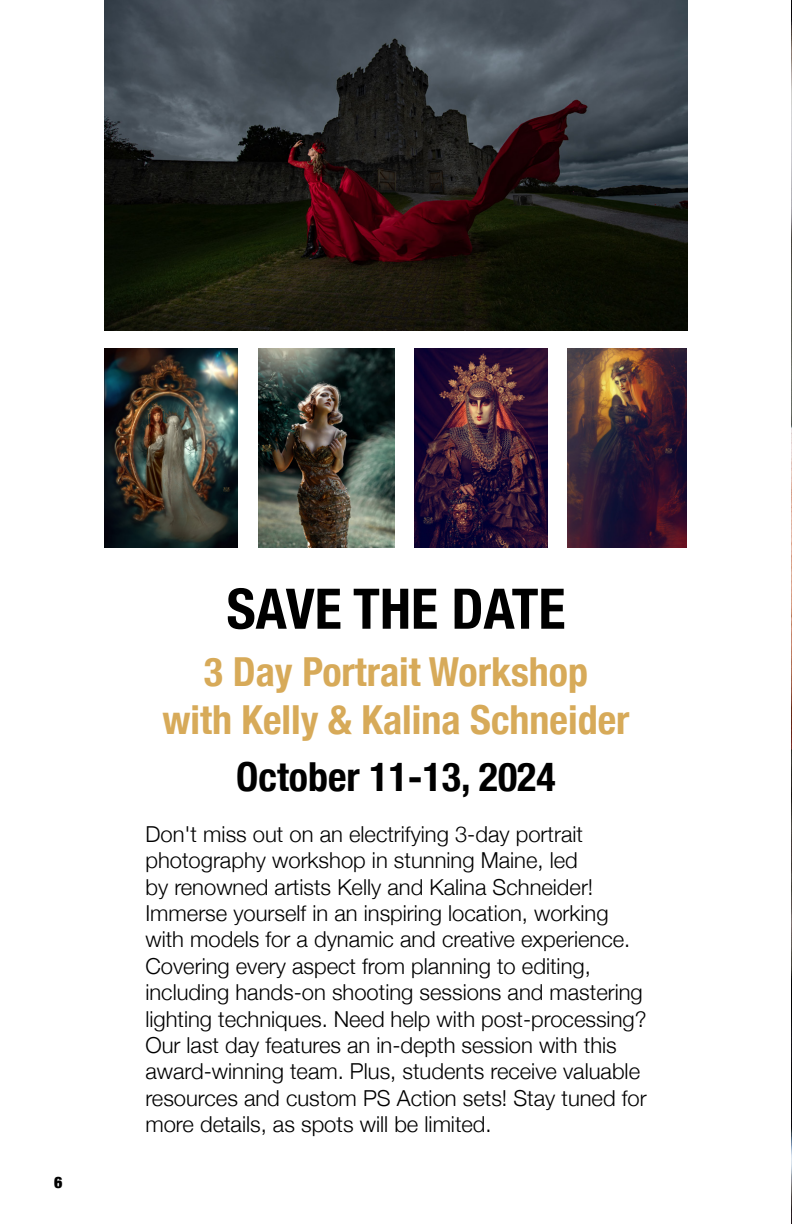
<style>
.page{position:relative;width:792px;height:1224px;background:#fff}
.page>*{position:absolute;margin:0;border:0;box-sizing:border-box;transform-origin:0 0}
.t1{font:700 condensed 56px "Helvetica Neue";color:#000}
.t2{font:700 condensed 40px/48px "Helvetica Neue";color:#d7aa59;text-align:center}
.t3{font:700 condensed 40px "Helvetica Neue";color:#000}
.t4{font:300 22px/26.4px "Helvetica Neue";color:#000}
.t5{font:900 condensed 16px "Helvetica Neue";color:#000}
</style>
<div class="page">
<img style="left:791px;top:0;width:1px;height:1224px">
<img style="left:105px;top:0;width:582px;height:330px">
<img style="left:105px;top:348px;width:133px;height:199px">
<img style="left:259px;top:348px;width:135px;height:199px">
<img style="left:414px;top:348px;width:133px;height:199px">
<img style="left:567px;top:348px;width:120px;height:200px">
<p class="t5" style="left:54px;top:1169px;width:10px">6</p>
<h1 class="t1" style="left:227px;top:562px;width:340px">SAVE THE DATE</h1>
<h2 class="t2" style="left:162px;top:645px;width:469px">3 Day Portrait Workshop<br>with Kelly &amp; Kalina Schneider</h2>
<h2 class="t3" style="left:236px;top:743px;width:321px">October 11-13, 2024</h2>
<p class="t4" style="left:145px;top:819px;width:503px">Don't miss out on an electrifying 3-day portrait photography workshop in stunning Maine, led<br>by renowned artists Kelly and Kalina Schneider!<br>Immerse yourself in an inspiring location, working with models for a dynamic and creative experience.<br>Covering every aspect from planning to editing, including hands-on shooting sessions and mastering lighting techniques. Need help with post-processing?<br>Our last day features an in-depth session with this award-winning team. Plus, students receive valuable resources and custom PS Action sets! Stay tuned for more details, as spots will be limited.</p>
</div>
